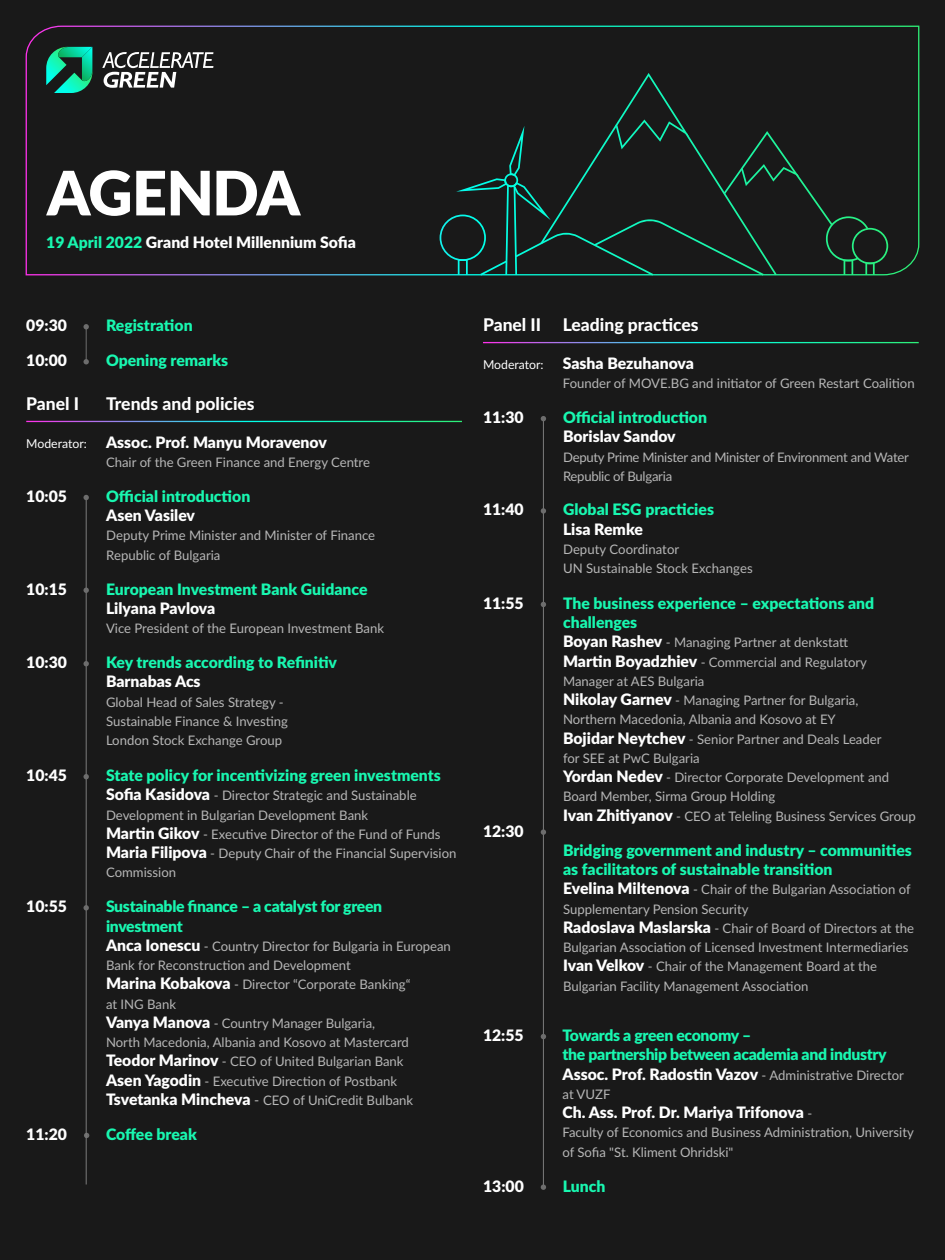
<style>
.page{position:relative;width:945px;height:1260px;background:#191919}
.page>*{position:absolute;margin:0;border:0;box-sizing:border-box;transform-origin:0 0}
.t1{font:900 61.25px "Lato";letter-spacing:-.03em;color:#fff}
.t2{font:800 17.5px "Lato";color:#fff}
.t3{font:900 15.75px/19.2px "Lato";color:#18f7b0}
.t4{font:900 15.75px "Lato";color:#fff}
.t5{font:900 15.75px/19.2px "Lato";letter-spacing:-.02em;color:#18f7b0}
.t6{font:13.12px/19.2px "Lato";color:#b7b7b7}
.t7{font:13.12px/19.2px "Lato";letter-spacing:-.02em;color:#b7b7b7}
.s1{color:#18f7b0}
.s2{font-weight:400;font-size:12.25px}
.s3{font-weight:900;font-size:15.75px;color:#fff}
.s4{font-size:14px}
.s5{color:#fff}
.s6{font-weight:400;font-size:13.12px;color:#b7b7b7}
</style>
<div class="page">
<svg style="left:26px;top:26px;width:893px;height:249px"></svg>
<svg style="left:440px;top:73px;width:448px;height:203px"></svg>
<svg style="left:102px;top:52px;width:111px;height:36px"></svg>
<svg style="left:46px;top:47px;width:46px;height:46px"></svg>
<svg style="left:84px;top:1133px;width:5px;height:5px"></svg>
<hr style="left:26px;top:421px;width:436px;height:1px;background:#fff">
<hr style="left:86px;top:496px;width:1px;height:689px;background:#7c7c7c">
<svg style="left:83px;top:495px;width:6px;height:5px"></svg>
<svg style="left:83px;top:588px;width:6px;height:5px"></svg>
<svg style="left:83px;top:661px;width:6px;height:5px"></svg>
<svg style="left:83px;top:774px;width:6px;height:5px"></svg>
<svg style="left:83px;top:905px;width:6px;height:6px"></svg>
<hr style="left:86px;top:327px;width:1px;height:37px;background:#6d6d6d">
<svg style="left:83px;top:324px;width:6px;height:5px"></svg>
<svg style="left:83px;top:359px;width:6px;height:5px"></svg>
<hr style="left:483px;top:342px;width:436px;height:1px;background:#fff">
<hr style="left:543px;top:418px;width:1px;height:769px;background:#7c7c7c">
<svg style="left:541px;top:416px;width:5px;height:5px"></svg>
<svg style="left:541px;top:508px;width:5px;height:6px"></svg>
<svg style="left:541px;top:602px;width:5px;height:5px"></svg>
<svg style="left:541px;top:829px;width:5px;height:6px"></svg>
<svg style="left:541px;top:1034px;width:5px;height:5px"></svg>
<svg style="left:541px;top:1185px;width:5px;height:5px"></svg>
<h1 class="t1" style="left:47px;top:147px;width:255px">AGENDA</h1>
<p class="t4" style="left:46px;top:231px;width:311px"><span class="s1">19 April 2022</span> Grand Hotel Millennium Sofia</p>
<p class="t4" style="left:26px;top:314px;width:42px">09:30</p>
<p class="t3" style="left:106px;top:315px;width:88px">Registration</p>
<p class="t4" style="left:26px;top:349px;width:42px">10:00</p>
<p class="t3" style="left:106px;top:350px;width:124px">Opening remarks</p>
<h2 class="t2" style="left:26px;top:391px;width:54px">Panel I</h2>
<h2 class="t2" style="left:106px;top:391px;width:150px">Trends and policies</h2>
<p class="t4" style="left:26px;top:430px;width:302px"><span class="s2">Moderator:</span> Assoc. Prof. Manyu Moravenov</p>
<p class="t6" style="left:106px;top:452px;width:266px">Chair of the Green Finance and Energy Centre</p>
<p class="t3" style="left:106px;top:486px;width:146px">Official introduction</p>
<p class="t4" style="left:106px;top:504px;width:90px">Asen Vasilev</p>
<p class="t6" style="left:106px;top:526px;width:270px">Deputy Prime Minister and Minister of Finance<br>Republic of Bulgaria</p>
<p class="t4" style="left:26px;top:577px;width:42px">10:15</p>
<p class="t3" style="left:106px;top:579px;width:263px">European Investment Bank Guidance</p>
<p class="t4" style="left:106px;top:596px;width:111px">Lilyana Pavlova</p>
<p class="t6" style="left:106px;top:618px;width:280px">Vice President of the European Investment Bank</p>
<p class="t4" style="left:26px;top:651px;width:42px">10:30</p>
<p class="t3" style="left:106px;top:652px;width:233px">Key trends according to Refinitiv</p>
<p class="t4" style="left:106px;top:670px;width:96px">Barnabas Acs</p>
<p class="t6" style="left:106px;top:692px;width:184px">Global Head of Sales Strategy -<br>Sustainable Finance &amp; Investing<br>London Stock Exchange Group</p>
<p class="t4" style="left:26px;top:764px;width:42px">10:45</p>
<p class="t3" style="left:106px;top:765px;width:336px">State policy for incentivizing green investments</p>
<p class="t6" style="left:106px;top:785px;width:352px"><span class="s3">Sofia Kasidova</span> - Director Strategic and Sustainable Development in Bulgarian Development Bank<br><span class="s3">Martin Gikov</span> - Executive Director of the Fund of Funds <span class="s3">Maria Filipova</span> - Deputy Chair of the Financial Supervision Commission</p>
<p class="t4" style="left:26px;top:895px;width:42px">10:55</p>
<p class="t5" style="left:106px;top:896px;width:278px">Sustainable finance – a catalyst for green investment</p>
<p class="t6" style="left:106px;top:936px;width:346px"><span class="s3">Anca Ionescu</span> - Country Director for Bulgaria in European Bank for Reconstruction and Development<br><span class="s3">Marina Kobakova</span> - Director “Corporate Banking“<br>at ING Bank<br><span class="s3">Vanya Manova</span> - Country Manager Bulgaria,<br>North Macedonia, Albania and Kosovo at Mastercard <span class="s3">Teodor Marinov</span> - CEO of United Bulgarian Bank<br><span class="s3">Asen Yagodin</span> - Executive Direction of Postbank <span class="s3">Tsvetanka Mincheva</span> <span class="s4">-</span> CEO of UniCredit Bulbank</p>
<p class="t4" style="left:26px;top:484px;width:42px">10:05</p>
<p class="t4" style="left:26px;top:1122px;width:42px">11:20</p>
<p class="t3" style="left:106px;top:1124px;width:92px">Coffee break</p>
<h2 class="t2" style="left:483px;top:312px;width:217px">Panel II Leading practices</h2>
<p class="t4" style="left:483px;top:351px;width:212px"><span class="s2">Moderator:</span> Sasha Bezuhanova</p>
<p class="t6" style="left:563px;top:373px;width:353px">Founder of MOVE.BG and initiator of Green Restart Coalition</p>
<p class="t4" style="left:483px;top:406px;width:42px">11:30</p>
<p class="t3" style="left:563px;top:407px;width:146px">Official introduction</p>
<p class="t4" style="left:563px;top:425px;width:114px">Borislav Sandov</p>
<p class="t7" style="left:563px;top:447px;width:347px">Deputy Prime Minister and Minister of Environment and Water<br>Republic of Bulgaria</p>
<p class="t4" style="left:483px;top:498px;width:42px">11:40</p>
<p class="t3" style="left:563px;top:499px;width:152px">Global ESG practicies</p>
<p class="t4" style="left:563px;top:517px;width:81px">Lisa Remke</p>
<p class="t6" style="left:563px;top:539px;width:191px">Deputy Coordinator<br>UN Sustainable Stock Exchanges</p>
<p class="t4" style="left:483px;top:591px;width:42px">11:55</p>
<p class="t3" style="left:563px;top:593px;width:313px">The business experience – expectations and challenges</p>
<p class="t6" style="left:563px;top:632px;width:354px"><span class="s3">Boyan Rashev</span> - Managing Partner at denkstatt<br><span class="s3">Martin Boyadzhiev</span> - Commercial and Regulatory Manager at AES Bulgaria<br><span class="s3">Nikolay Garnev</span> - Managing Partner for Bulgaria,<br>Northern Macedonia, Albania and Kosovo at EY<br><span class="s3">Bojidar Neytchev</span> - Senior Partner and Deals Leader<br>for SEE at PwC Bulgaria<br><span class="s3">Yordan Nedev</span> - Director Corporate Development and Board Member, Sirma Group Holding<br><span class="s3">Ivan Zhitiyanov</span> - CEO at Teleling Business Services Group</p>
<p class="t4" style="left:483px;top:819px;width:42px">12:30</p>
<p class="t3" style="left:563px;top:840px;width:350px">Bridging government and industry – communities as facilitators of sustainable transition</p>
<p class="t6" style="left:563px;top:879px;width:352px"><span class="s3">Evelina Miltenova</span> - Chair of the Bulgarian Association of Supplementary Pension Security<br><span class="s3">Radoslava Maslarska</span> - Chair of Board of Directors at the Bulgarian Association of Licensed Investment Intermediaries <span class="s3">Ivan Velkov</span> - Chair of the Management Board at the Bulgarian Facility Management Association</p>
<p class="t4" style="left:483px;top:1023px;width:42px">12:55</p>
<p class="t5" style="left:563px;top:1025px;width:343px">Towards a green economy –<br>the partnership between academia and industry<br><span class="s5">Assoc. Prof. Radostin Vazov</span> <span class="s6">- Administrative Director</span></p>
<p class="t6" style="left:563px;top:1084px;width:49px">at VUZF</p>
<p class="t4" style="left:563px;top:1100px;width:251px">Ch. Ass. Prof. Dr. Mariya Trifonova <span class="s6">-</span></p>
<p class="t6" style="left:563px;top:1122px;width:353px">Faculty of Economics and Business Administration, University of Sofia "St. Kliment Ohridski"</p>
<p class="t4" style="left:483px;top:1174px;width:42px">13:00</p>
<p class="t3" style="left:563px;top:1176px;width:44px">Lunch</p>
</div>
